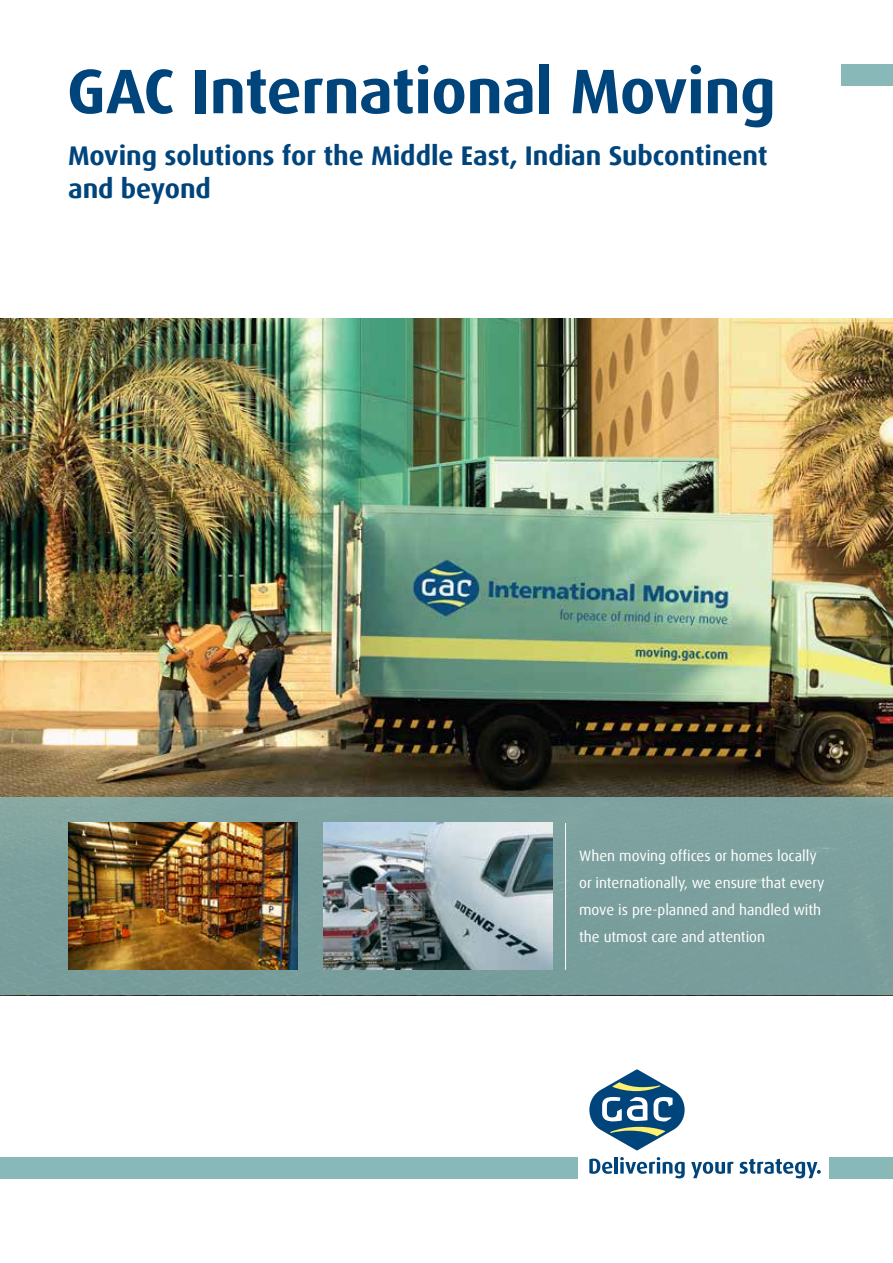
<style>
.page{position:relative;width:893px;height:1263px;background:#fff}
.page>*{position:absolute;margin:0;border:0;box-sizing:border-box;transform-origin:0 0}
.t1{font:700 63px "Dax Offc";letter-spacing:-.01em;color:#00447c}
.t2{font:700 27px/33px "Dax Offc";letter-spacing:-.005em;color:#00447c}
.t3{font:15px/27px "Dax Offc";letter-spacing:-.005em;color:#fff}
</style>
<div class="page">
<img style="left:0;top:319px;width:893px;height:478px">
<div style="left:829px;top:1157px;width:64px;height:21px;background:#89b8b9"></div>
<div style="left:0;top:1157px;width:578px;height:21px;background:#89b8b9"></div>
<svg style="left:589px;top:1158px;width:23px;height:16px"></svg>
<hr style="left:614px;top:1157px;width:4px;height:16px;background:#00447c">
<svg style="left:620px;top:1157px;width:65px;height:21px"></svg>
<svg style="left:691px;top:1159px;width:130px;height:19px"></svg>
<svg style="left:589px;top:1069px;width:96px;height:81px"></svg>
<div style="left:0;top:797px;width:893px;height:198px;background:#7b9f9d"></div>
<hr style="left:565px;top:823px;width:1px;height:147px;background:#fff">
<img style="left:68px;top:823px;width:230px;height:146px">
<img style="left:323px;top:823px;width:230px;height:146px">
<div style="left:842px;top:64px;width:51px;height:21px;background:#89b8b9"></div>
<h1 class="t1" style="left:67px;top:51px;width:710px">GAC International Moving</h1>
<h2 class="t2" style="left:68px;top:139px;width:701px">Moving solutions for the Middle East, Indian Subcontinent and beyond</h2>
<p class="t3" style="left:579px;top:843px;width:247px">When moving offices or homes locally or internationally, we ensure that every move is pre-planned and handled with the utmost care and attention</p>
</div>
